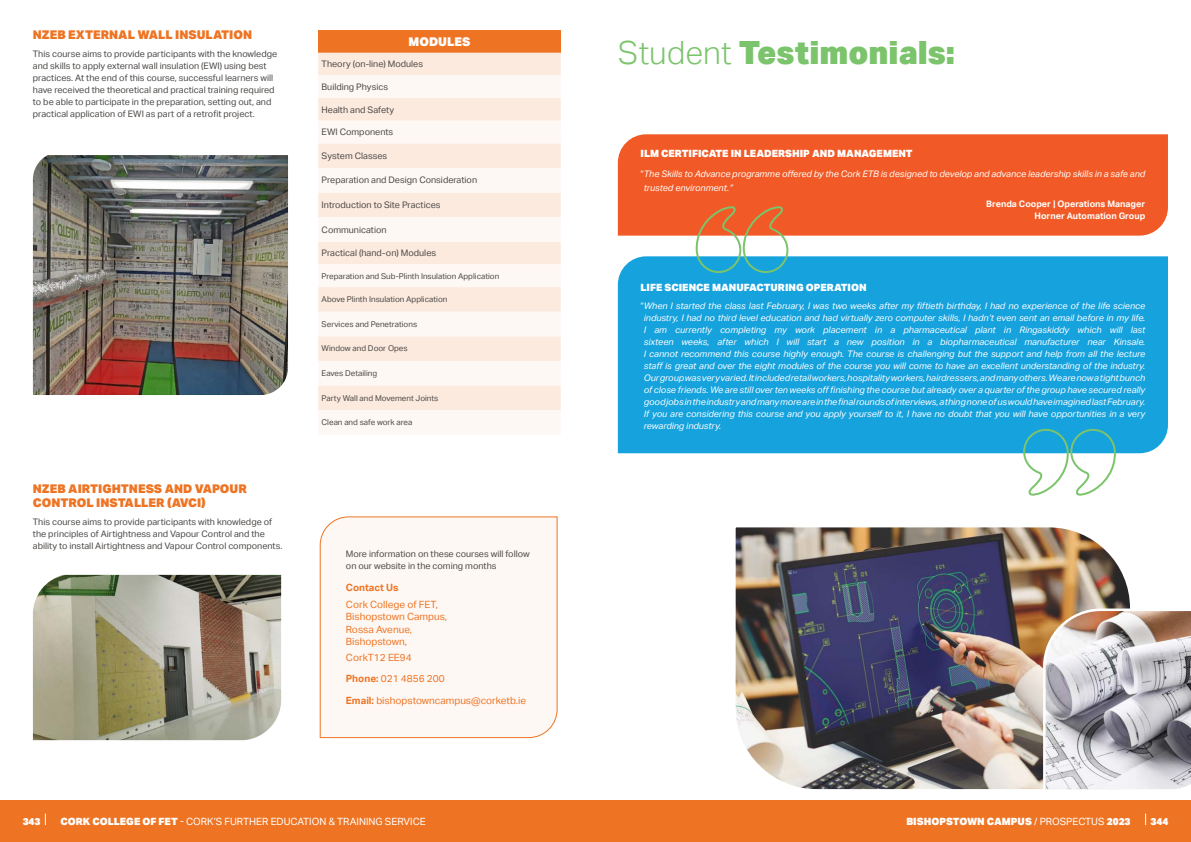
<style>
.page{position:relative;width:1191px;height:842px;background:#fff}
.page>*{position:absolute;margin:0;border:0;box-sizing:border-box;transform-origin:0 0}
.t1{font:900 32px "Aktiv Grotesk";color:#7bc46c}
.t2{font:900 12px/14.4px "Aktiv Grotesk";color:#ee7423}
.t3{font:900 12px "Aktiv Grotesk";color:#fff}
.t4{font:10px/12px "Aktiv Grotesk";color:#ee7423}
.t5{font:900 10px "Aktiv Grotesk";color:#fff}
.t6{font:10px "Aktiv Grotesk";color:#fff}
.t7{font:700 10px "Aktiv Grotesk";color:#ee7423}
.t8{font:italic 9px/12px "Aktiv Grotesk";color:#fff;text-align:justify}
.t9{font:9px/12px "Aktiv Grotesk";color:#4b4846}
.t10{font:700 9px/12px "Aktiv Grotesk";color:#fff;text-align:right}
.t11{font:8px "Aktiv Grotesk";color:#4b4846}
.s1{font-weight:700}
.s2{font-weight:300}
.s3{font-style:normal}
.s4{font-weight:900}
.s5{font-weight:400}
</style>
<div class="page">
<div style="left:0;top:800px;width:1191px;height:42px;background:#ee7423"></div>
<div style="left:319px;top:516px;width:239px;height:222px;background:#fef8f4"></div>
<img style="left:33px;top:155px;width:255px;height:240px">
<img style="left:33px;top:575px;width:248px;height:165px">
<div style="left:318px;top:30px;width:243px;height:23px;background:#ee7423"></div>
<div style="left:318px;top:53px;width:243px;height:22px;background:#fceade"></div>
<svg style="left:318px;top:75px;width:243px;height:359px;fill:#fef8f4"></svg>
<img style="left:735px;top:527px;width:395px;height:263px">
<div style="left:618px;top:256px;width:550px;height:197px;background:#15a2dd"></div>
<div style="left:618px;top:134px;width:550px;height:102px;background:#f15a26"></div>
<svg style="left:694px;top:206px;width:95px;height:68px"></svg>
<svg style="left:1022px;top:428px;width:94px;height:68px"></svg>
<svg style="left:1041px;top:607px;width:150px;height:183px"></svg>
<h2 class="t2" style="left:33px;top:28px;width:221px">NZEB EXTERNAL WALL INSULATION</h2>
<p class="t9" style="left:33px;top:48px;width:246px">This course aims to provide participants with the knowledge and skills to apply external wall insulation (EWI) using best practices. At the end of this course, successful learners will have received the theoretical and practical training required to be able to participate in the preparation, setting out, and practical application of EWI as part of a retrofit project.</p>
<h2 class="t2" style="left:33px;top:481px;width:215px">NZEB AIRTIGHTNESS AND VAPOUR<br>CONTROL INSTALLER (AVCI)</h2>
<p class="t9" style="left:33px;top:516px;width:251px">This course aims to provide participants with knowledge of the principles of Airtightness and Vapour Control and the ability to install Airtightness and Vapour Control components.</p>
<h2 class="t3" style="left:408px;top:33px;width:63px">MODULES</h2>
<p class="t9" style="left:322px;top:58px;width:103px">Theory (on-line) Modules</p>
<p class="t9" style="left:322px;top:81px;width:68px">Building Physics</p>
<p class="t9" style="left:322px;top:103px;width:74px">Health and Safety</p>
<p class="t9" style="left:322px;top:126px;width:73px">EWI Components</p>
<p class="t9" style="left:322px;top:150px;width:67px">System Classes</p>
<p class="t9" style="left:322px;top:174px;width:157px">Preparation and Design Consideration</p>
<p class="t9" style="left:322px;top:199px;width:120px">Introduction to Site Practices</p>
<p class="t9" style="left:322px;top:224px;width:66px">Communication</p>
<p class="t9" style="left:322px;top:247px;width:116px">Practical (hand-on) Modules</p>
<p class="t11" style="left:322px;top:271px;width:179px">Preparation and Sub-Plinth Insulation Application</p>
<p class="t11" style="left:322px;top:295px;width:127px">Above Plinth Insulation Application</p>
<p class="t11" style="left:322px;top:319px;width:97px">Services and Penetrations</p>
<p class="t11" style="left:322px;top:344px;width:87px">Window and Door Opes</p>
<p class="t11" style="left:322px;top:369px;width:57px">Eaves Detailing</p>
<p class="t11" style="left:322px;top:393px;width:118px">Party Wall and Movement Joints</p>
<p class="t11" style="left:322px;top:418px;width:92px">Clean and safe work area</p>
<p class="t9" style="left:346px;top:548px;width:185px">More information on these courses will follow on our website in the coming months</p>
<p class="t7" style="left:346px;top:581px;width:54px">Contact Us</p>
<p class="t4" style="left:346px;top:599px;width:103px">Cork College of FET,<br>Bishopstown Campus,<br>Rossa Avenue,<br>Bishopstown,</p>
<p class="t4" style="left:346px;top:646px;width:182px;line-height:21.7px">CorkT12 EE94<br><span class="s1">Phone:</span> 021 4856 200<br><span class="s1">Email:</span> bishopstowncampus@corketb.ie</p>
<h1 class="t1" style="left:618px;top:32px;width:339px"><span class="s2">Student</span> Testimonials:</h1>
<p class="t5" style="left:640px;top:147px;width:274px">ILM CERTIFICATE IN LEADERSHIP AND MANAGEMENT</p>
<p class="t8" style="left:644px;top:167px;width:503px;line-height:14px;text-indent:-3px"><span class="s3">“</span>The Skills to Advance programme offered by the Cork ETB is designed to develop and advance leadership skills in a safe and trusted environment.”</p>
<p class="t10" style="left:986px;top:198px;width:160px">Brenda Cooper | Operations Manager<br>Horner Automation Group</p>
<p class="t5" style="left:640px;top:281px;width:227px">LIFE SCIENCE MANUFACTURING OPERATION</p>
<p class="t8" style="left:644px;top:300px;width:503px;text-indent:-3px"><span class="s3">“</span>When I started the class last February, I was two weeks after my fiftieth birthday, I had no experience of the life science industry, I had no third level education and had virtually zero computer skills, I hadn’t even sent an email before in my life.<br>I am currently completing my work placement in a pharmaceutical plant in Ringaskiddy which will last sixteen weeks, after which I will start a new position in a biopharmaceutical manufacturer near Kinsale.<br>I cannot recommend this course highly enough. The course is challenging but the support and help from all the lecture staff is great and over the eight modules of the course you will come to have an excellent understanding of the industry.<br>Our group was very varied. It included retail workers, hospitality workers, hairdressers, and many others. We are now a tight bunch of close friends. We are still over ten weeks off finishing the course but already over a quarter of the group have secured really good jobs in the industry and many more are in the final rounds of interviews, a thing none of us would have imagined last February.<br>If you are considering this course and you apply yourself to it, I have no doubt that you will have opportunities in a very rewarding industry.</p>
<p class="t5" style="left:23px;top:815px;width:19px">343</p>
<p class="t6" style="left:60px;top:816px;width:367px"><span class="s4">CORK COLLEGE OF FET</span> - CORK’S FURTHER EDUCATION &amp; TRAINING SERVICE</p>
<p class="t5" style="left:906px;top:815px;width:226px">BISHOPSTOWN CAMPUS <span class="s5">/ PROSPECTUS</span> 2023</p>
<p class="t5" style="left:1150px;top:815px;width:19px">344</p>
</div>
